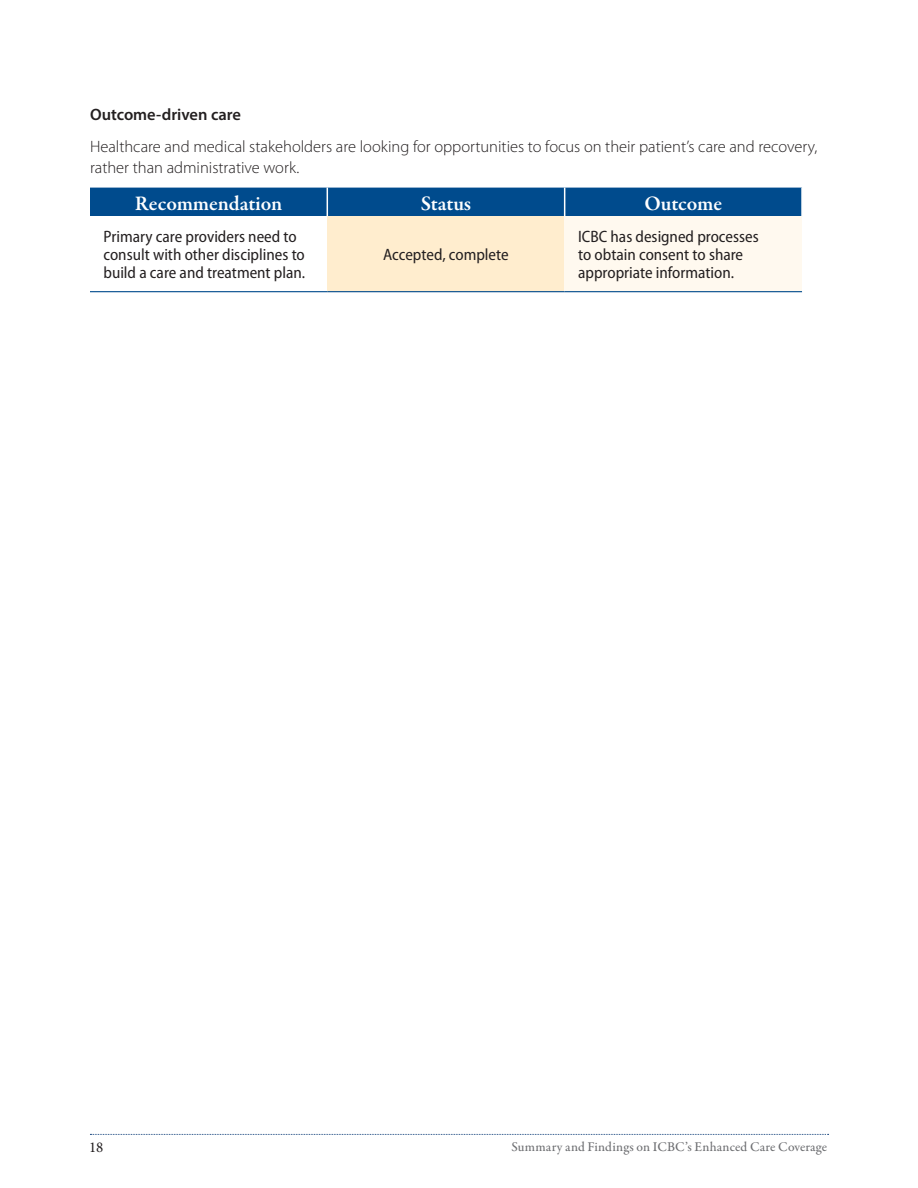
<style>
.page{position:relative;width:918px;height:1188px;background:#fff}
.page>*{position:absolute;margin:0;border:0;box-sizing:border-box;transform-origin:0 0}
.t1{font:600 21px "Garamond Premr Pro";letter-spacing:-.005em;color:#fff}
.t2{font:semi-condensed 16.5px/18px "Myriad Pro";color:#231f20}
.t3{font:300 16.5px/21px "Myriad Pro";color:#231f20}
.t4{font:600 16.5px "Myriad Pro";color:#231f20}
.t5{font:15px "Minion Pro";color:#231f20}
.t6{font:500 13.5px "Garamond Premr Pro";letter-spacing:.01em;color:#6d6e71}
</style>
<div class="page">
<svg style="left:90px;top:1134px;width:739px;height:1px"></svg>
<div style="left:327px;top:216px;width:238px;height:76px;background:#ffedce"></div>
<div style="left:565px;top:216px;width:237px;height:76px;background:#fff9ef"></div>
<div style="left:90px;top:188px;width:711px;height:28px;background:#004b8d"></div>
<hr style="left:90px;top:291px;width:237px;height:1px;background:#004b8d">
<hr style="left:327px;top:291px;width:238px;height:1px;background:#004b8d">
<hr style="left:565px;top:291px;width:237px;height:1px;background:#004b8d">
<p class="t4" style="left:90px;top:104px;width:153px">Outcome-driven care</p>
<p class="t3" style="left:90px;top:136px;width:729px">Healthcare and medical stakeholders are looking for opportunities to focus on their patient’s care and recovery, rather than administrative work.</p>
<p class="t1" style="left:135px;top:190px;width:149px">Recommendation</p>
<p class="t1" style="left:421px;top:190px;width:52px">Status</p>
<p class="t1" style="left:644px;top:190px;width:79px">Outcome</p>
<p class="t2" style="left:104px;top:228px;width:203px">Primary care providers need to consult with other disciplines to build a care and treatment plan.</p>
<p class="t2" style="left:578px;top:228px;width:182px">ICBC has designed processes to obtain consent to share appropriate information.</p>
<p class="t2" style="left:383px;top:246px;width:127px">Accepted, complete</p>
<p class="t5" style="left:89px;top:1137px;width:16px">18</p>
<p class="t6" style="left:511px;top:1139px;width:317px">Summary and Findings on ICBC’s Enhanced Care Coverage</p>
</div>
